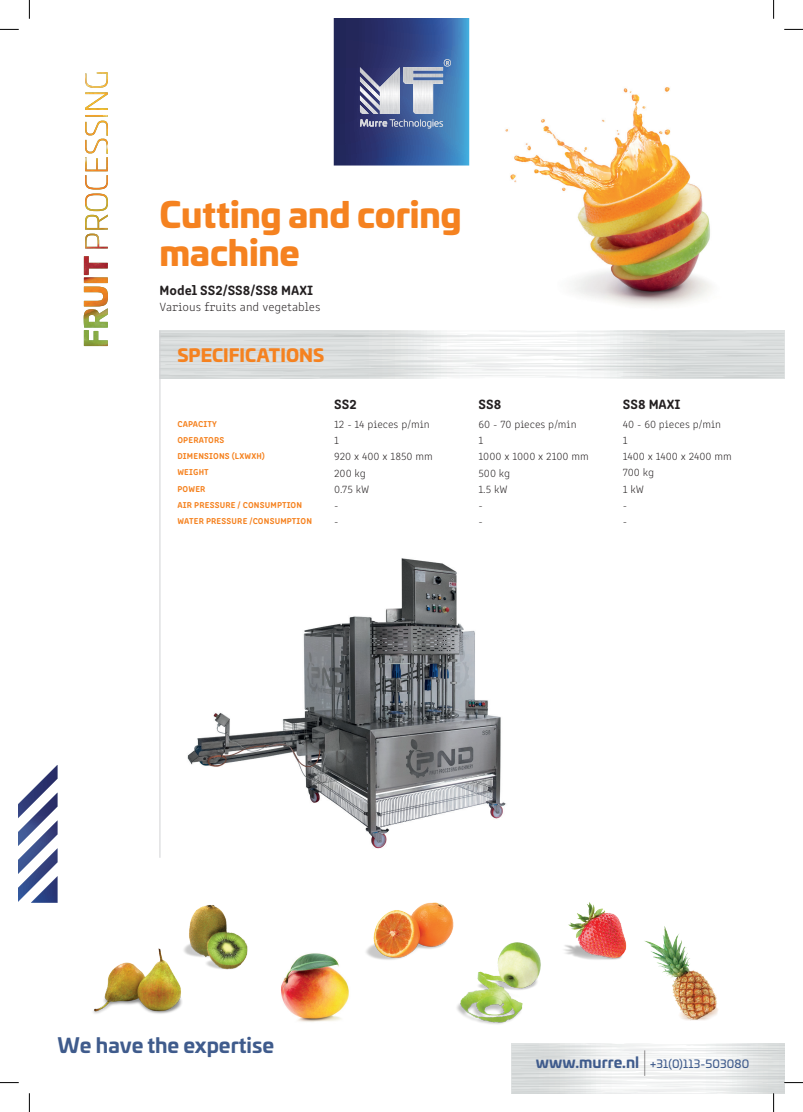
<style>
.page{position:relative;width:803px;height:1112px;background:#fff}
.page>*{position:absolute;margin:0;border:0;box-sizing:border-box;transform-origin:0 0}
.t1{font:900 34.5px/37.9px "Univia Pro";letter-spacing:-.005em;color:#f58220}
.t2{font:700 20.38px "Univia Pro";color:#3f5b8c}
.t3{font:900 17.5px "Univia Pro";letter-spacing:.005em;color:#f58220}
.t4{font:700 15px "Univia Pro";color:#3f5b8c}
.t5{font:700 13.75px "Clone Rounded";color:#231f20}
.t6{font:12.5px "Clone Rounded El";color:#231f20}
.t7{font:11.25px/16.2px "Clone Rounded El";color:#231f20}
.t8{font:11.25px "Univia Pro";letter-spacing:.015em;color:#3f5b8c}
.t9{font:700 8.75px/16.2px "Clone Rounded";letter-spacing:.02em;color:#f58220}
.s1{font-weight:100;font-size:30px;color:#231f20}
</style>
<div class="page">
<svg style="left:512px;top:1051px;width:272px;height:40px"></svg>
<img style="left:512px;top:1066px;width:272px;height:9px">
<svg style="left:334px;top:19px;width:135px;height:146px;background:#486295"></svg>
<svg style="left:19px;top:765px;width:38px;height:137px"></svg>
<svg style="left:84px;top:229px;width:24px;height:117px"></svg>
<img style="left:85px;top:72px;width:23px;height:157px">
<img style="left:505px;top:87px;width:207px;height:219px">
<img style="left:187px;top:905px;width:61px;height:65px">
<img style="left:281px;top:953px;width:68px;height:69px">
<img style="left:93px;top:945px;width:94px;height:69px">
<img style="left:457px;top:942px;width:84px;height:83px">
<img style="left:644px;top:926px;width:74px;height:95px">
<img style="left:564px;top:902px;width:63px;height:58px">
<img style="left:366px;top:902px;width:98px;height:65px">
<svg style="left:161px;top:337px;width:623px;height:42px"></svg>
<img style="left:161px;top:355px;width:617px;height:3px">
<hr style="left:160px;top:331px;width:1px;height:526px;background:#d1d2d4">
<img style="left:187px;top:558px;width:319px;height:291px">
<svg style="left:0;top:29px;width:19px;height:1px"></svg>
<svg style="left:784px;top:29px;width:19px;height:1px"></svg>
<svg style="left:0;top:1082px;width:19px;height:1px"></svg>
<svg style="left:784px;top:1081px;width:19px;height:2px"></svg>
<svg style="left:29px;top:0;width:1px;height:19px"></svg>
<svg style="left:29px;top:1093px;width:1px;height:18px"></svg>
<svg style="left:773px;top:0;width:1px;height:19px"></svg>
<svg style="left:773px;top:1092px;width:1px;height:19px"></svg>
<h1 class="t1" style="left:160px;top:193px;width:304px">Cutting and coring machine</h1>
<p class="t5" style="left:160px;top:279px;width:155px">Model SS2/SS8/SS8 MAXI</p>
<p class="t6" style="left:160px;top:298px;width:162px">Various fruits and vegetables</p>
<h3 class="t3" style="left:177px;top:341px;width:148px">SPECIFICATIONS</h3>
<p class="t9" style="left:177px;top:414px;width:136px">CAPACITY<br>OPERATORS<br>DIMENSIONS (LXWXH)<br>WEIGHT<br>POWER<br>AIR PRESSURE / CONSUMPTION<br>WATER PRESSURE /CONSUMPTION</p>
<p class="t5" style="left:334px;top:393px;width:24px">SS2</p>
<p class="t7" style="left:334px;top:415px;width:100px">12 - 14 pieces p/min<br>1<br>920 x 400 x 1850 mm<br>200 kg<br>0.75 kW<br>-<br>-</p>
<p class="t5" style="left:478px;top:393px;width:24px">SS8</p>
<p class="t5" style="left:623px;top:393px;width:59px">SS8 MAXI</p>
<p class="t7" style="left:478px;top:415px;width:112px">60 - 70 pieces p/min<br>1<br>1000 x 1000 x 2100 mm<br>500 kg<br>1.5 kW<br>-<br>-</p>
<p class="t7" style="left:623px;top:415px;width:111px">40 - 60 pieces p/min<br>1<br>1400 x 1400 x 2400 mm<br>700 kg<br>1 kW<br>-<br>-</p>
<h2 class="t2" style="left:57px;top:1028px;width:218px">We have the expertise</h2>
<h3 class="t4" style="left:536px;top:1050px;width:112px">www.murre.nl <span class="s1">|</span></h3>
<p class="t8" style="left:650px;top:1055px;width:100px">+31(0)113-503080</p>
</div>
